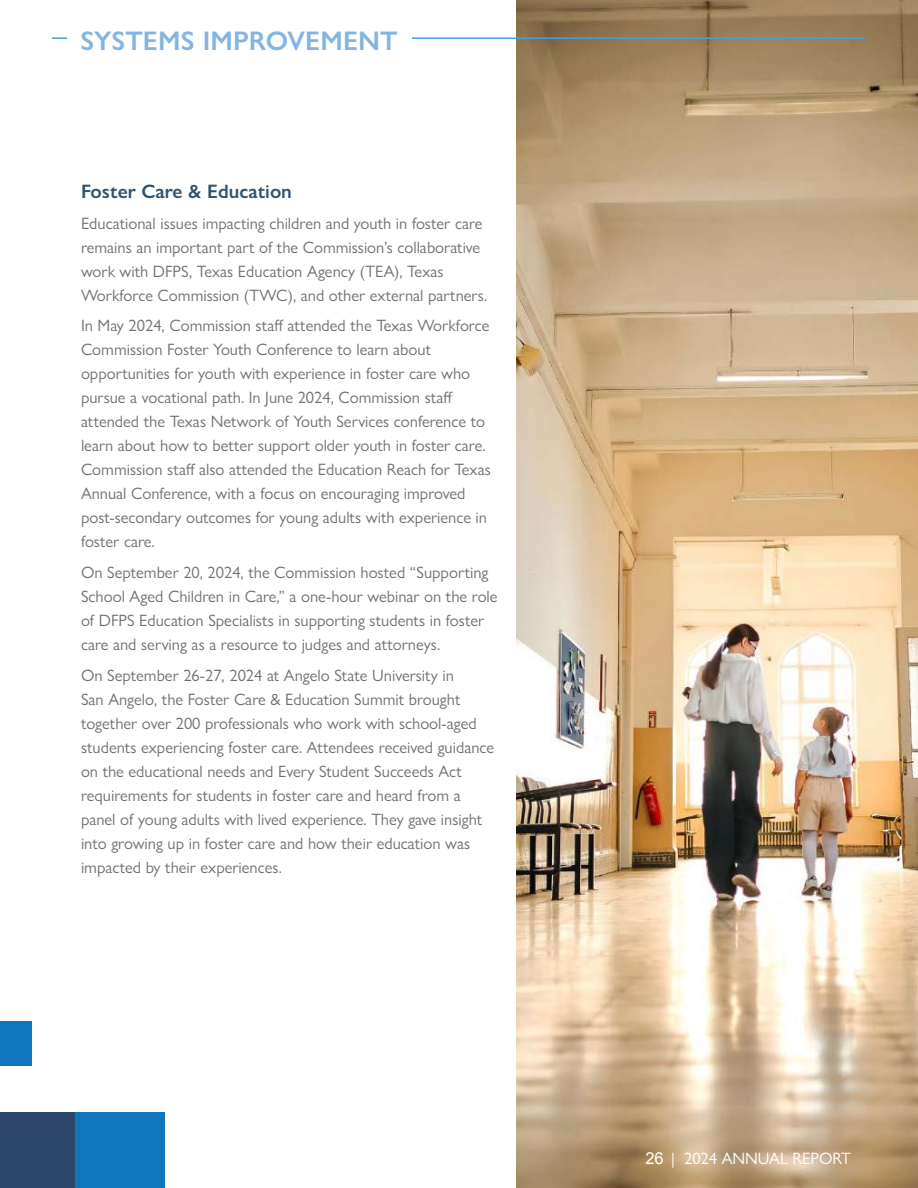
<style>
.page{position:relative;width:918px;height:1188px;background:#fff}
.page>*{position:absolute;margin:0;border:0;box-sizing:border-box;transform-origin:0 0}
.level_2_heading_l_R_40_T_50{font:600 27px "Gill Sans Nova";letter-spacing:.005em;color:#84b5e1}
.subheadings{font:600 19.5px "Gill Sans Nova";color:#305271}
.Gill_Sans_Nova_book_R_11_16{font:16.5px/24px "Gill Sans Nova";color:#6f7070}
.t1{font:16.5px "Gill Sans Nova";color:#fff}
.s1{font-family:"Arial"}
</style>
<div class="page">
<img style="left:516px;top:0;width:402px;height:1188px">
<hr style="left:52px;top:37px;width:813px;height:2px;background:#4d9ed7">
<div style="left:67px;top:17px;width:344px;height:33px;background:#fff"></div>
<div style="left:0;top:1112px;width:76px;height:76px;background:#2d466b"></div>
<div style="left:76px;top:1112px;width:89px;height:76px;background:#0f75bc"></div>
<div style="left:0;top:1021px;width:31px;height:45px;background:#0f75bc"></div>
<p class="level_2_heading_l_R_40_T_50" style="left:80px;top:24px;width:319px">SYSTEMS IMPROVEMENT</p>
<h2 class="subheadings" style="left:81px;top:179px;width:212px">Foster Care &amp; Education</h2>
<p class="Gill_Sans_Nova_book_R_11_16" style="left:81px;top:211px;width:408px">Educational issues impacting children and youth in foster care remains an important part of the Commission’s collaborative work with DFPS, Texas Education Agency (TEA), Texas Workforce Commission (TWC), and other external partners.</p>
<p class="Gill_Sans_Nova_book_R_11_16" style="left:81px;top:314px;width:411px">In May 2024, Commission staff attended the Texas Workforce Commission Foster Youth Conference to learn about opportunities for youth with experience in foster care who pursue a vocational path. In June 2024, Commission staff attended the Texas Network of Youth Services conference to learn about how to better support older youth in foster care.<br>Commission staff also attended the Education Reach for Texas Annual Conference, with a focus on encouraging improved post-secondary outcomes for young adults with experience in foster care.</p>
<p class="Gill_Sans_Nova_book_R_11_16" style="left:81px;top:560px;width:418px">On September 20, 2024, the Commission hosted “Supporting School Aged Children in Care,” a one-hour webinar on the role of DFPS Education Specialists in supporting students in foster care and serving as a resource to judges and attorneys.</p>
<p class="Gill_Sans_Nova_book_R_11_16" style="left:81px;top:663px;width:415px">On September 26-27, 2024 at Angelo State University in<br>San Angelo, the Foster Care &amp; Education Summit brought together over 200 professionals who work with school-aged students experiencing foster care. Attendees received guidance on the educational needs and Every Student Succeeds Act requirements for students in foster care and heard from a panel of young adults with lived experience. They gave insight into growing up in foster care and how their education was impacted by their experiences.</p>
<p class="t1" style="left:645px;top:1148px;width:207px"><span class="s1">26</span> | 2024 ANNUAL REPORT</p>
</div>
